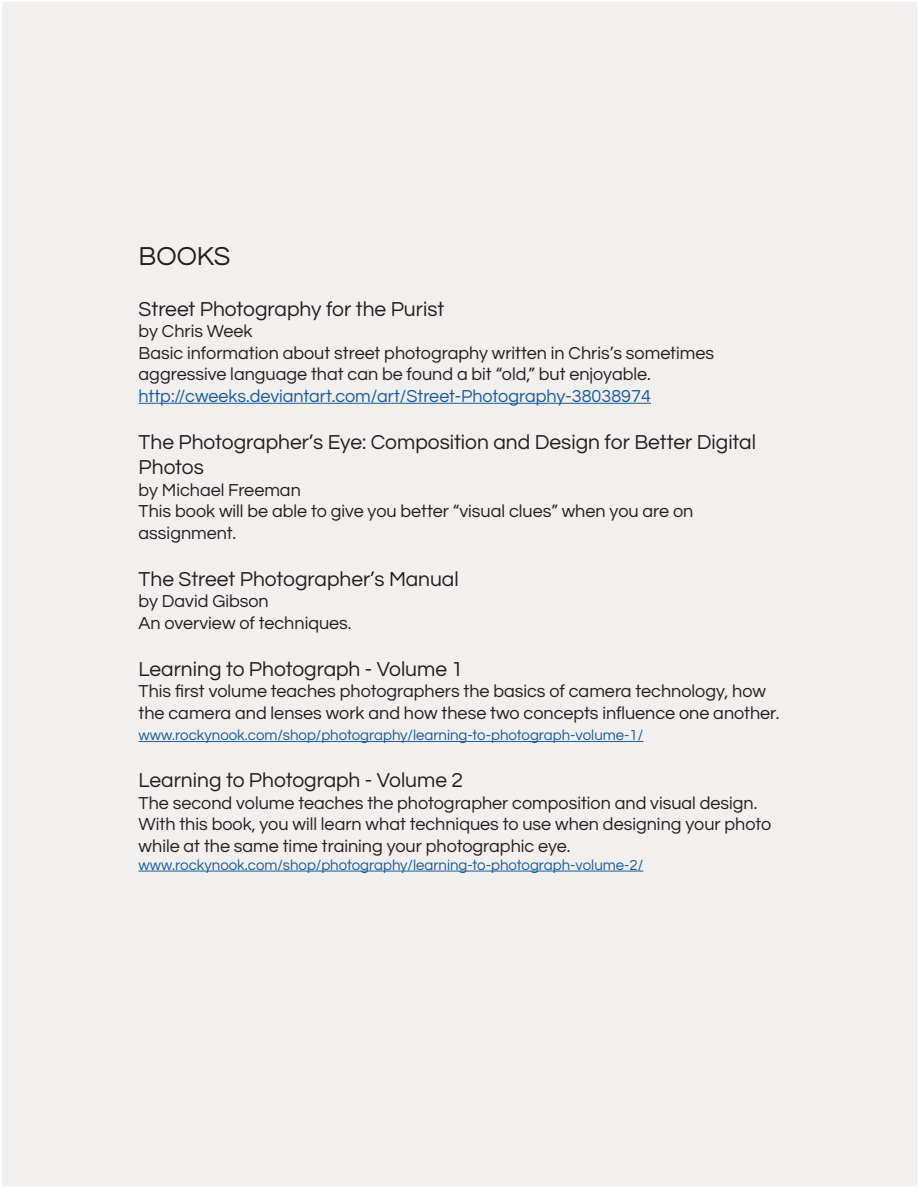
<style>
.page{position:relative;width:918px;height:1188px;background:#fff}
.page>*{position:absolute;margin:0;border:0;box-sizing:border-box;transform-origin:0 0}
.t1{font:27px "Questrial";color:#231f20}
.t2{font:21px/25.2px "Questrial";color:#231f20}
.t3{font:18px/21.6px "Questrial";color:#231f20}
.t4{font:18px "Questrial";color:#175d9e}
.t5{font:15px "Questrial";color:#175d9e}
</style>
<div class="page">
<div style="left:1px;top:0;width:917px;height:1188px;background:#f2f0ee;border:2px solid #fff"></div>
<hr style="left:139px;top:403px;width:512px;height:1px;background:#175d9e">
<hr style="left:139px;top:741px;width:504px;height:1px;background:#175d9e">
<hr style="left:139px;top:871px;width:504px;height:1px;background:#175d9e">
<p class="t1" style="left:139px;top:243px;width:93px">BOOKS</p>
<p class="t2" style="left:139px;top:297px;width:307px">Street Photography for the Purist</p>
<p class="t3" style="left:139px;top:321px;width:116px">by Chris Week</p>
<p class="t3" style="left:139px;top:342px;width:577px">Basic information about street photography written in Chris’s sometimes aggressive language that can be found a bit “old,” but enjoyable.</p>
<p class="t4" style="left:139px;top:387px;width:514px">http://cweeks.deviantart.com/art/Street-Photography-38038974</p>
<p class="t2" style="left:139px;top:430px;width:619px">The Photographer’s Eye: Composition and Design for Better Digital<br>Photos</p>
<p class="t3" style="left:139px;top:479px;width:164px">by Michael Freeman</p>
<p class="t3" style="left:139px;top:501px;width:556px">This book will be able to give you better “visual clues” when you are on assignment.</p>
<p class="t2" style="left:139px;top:567px;width:322px">The Street Photographer’s Manual</p>
<p class="t3" style="left:139px;top:591px;width:132px">by David Gibson</p>
<p class="t3" style="left:139px;top:612px;width:215px">An overview of techniques.</p>
<p class="t2" style="left:139px;top:657px;width:326px">Learning to Photograph - Volume 1</p>
<p class="t3" style="left:139px;top:681px;width:642px">This first volume teaches photographers the basics of camera technology, how the camera and lenses work and how these two concepts influence one another.</p>
<p class="t5" style="left:139px;top:728px;width:506px">www.rockynook.com/shop/photography/learning-to-photograph-volume-1/</p>
<p class="t2" style="left:139px;top:768px;width:326px">Learning to Photograph - Volume 2</p>
<p class="t3" style="left:139px;top:792px;width:634px">The second volume teaches the photographer composition and visual design.<br>With this book, you will learn what techniques to use when designing your photo while at the same time training your photographic eye.</p>
<p class="t5" style="left:139px;top:858px;width:506px">www.rockynook.com/shop/photography/learning-to-photograph-volume-2/</p>
</div>
